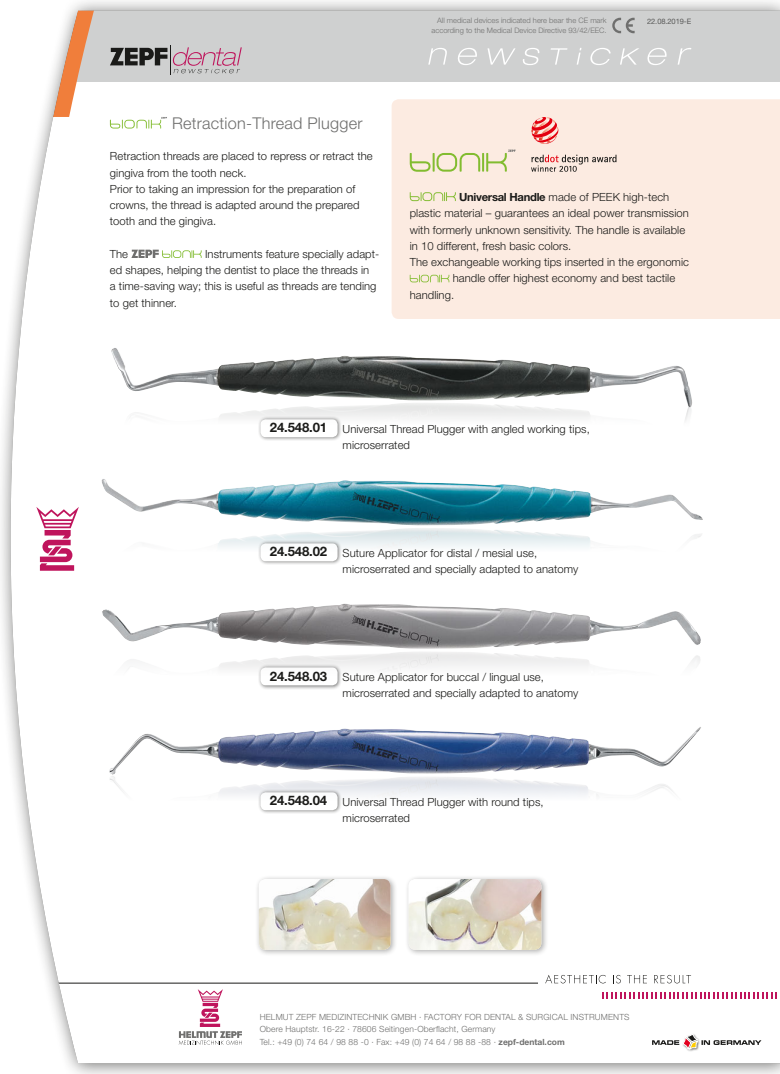
<style>
.page{position:relative;width:780px;height:1074px;background:#fff}
.page>*{position:absolute;margin:0;border:0;box-sizing:border-box;transform-origin:0 0}
.t1{font:300 16.25px "Helvetica Neue LT Pro";letter-spacing:.015em;color:#6f6f6e}
.t2{font:700 13.12px "Helvetica Neue LT Pro";letter-spacing:-.01em;color:#1a1a18}
.t3{font:300 11.25px/16.2px "Helvetica Neue LT Pro";letter-spacing:.005em;color:#1a1a18}
.t4{font:300 8.5px/12.5px "Helvetica Neue LT Pro";letter-spacing:.015em;color:#6f6f6e}
.t5{font:300 7.5px "Helvetica Neue LT Pro";letter-spacing:.005em;color:#6f6f6e}
.t6{font:7.5px "Helvetica Neue LT Pro";letter-spacing:-.01em;color:#6f6f6e}
.s1{font-weight:700}
</style>
<div class="page">
<div style="left:0;top:0;width:780px;height:1074px;background:#1a1a18;opacity:.6"></div>
<p class="t5" style="left:437px;top:16px;width:171px">All medical devices indicated here bear the CE mark</p>
<p class="t6" style="left:647px;top:17px;width:46px">22.08.2019-E</p>
<p class="t5" style="left:431px;top:26px;width:177px">according to the Medical Device Directive 93/42/EEC.</p>
<h1 class="t1" style="left:172px;top:113px;width:192px">Retraction-Thread Plugger</h1>
<p class="t3" style="left:110px;top:148px;width:264px">Retraction threads are placed to repress or retract the gingiva from the tooth neck.<br>Prior to taking an impression for the preparation of crowns, the thread is adapted around the prepared tooth and the gingiva.</p>
<p class="t3" style="left:110px;top:246px;width:20px">The</p>
<p class="t3" style="left:110px;top:246px;width:271px;text-indent:95px">Instruments feature specially adapt&shy;ed shapes, helping the dentist to place the threads in<br>a time-saving way; this is useful as threads are tending to get thinner.</p>
<p class="t3" style="left:459px;top:189px;width:212px"><span class="s1">Universal Handle</span> made of PEEK high-tech</p>
<p class="t3" style="left:409px;top:205px;width:281px">plastic material – guarantees an ideal power transmission</p>
<p class="t3" style="left:409px;top:221px;width:277px">with formerly unknown sensitivity. The handle is available</p>
<p class="t3" style="left:409px;top:237px;width:163px">in 10 different, fresh basic colors.</p>
<p class="t3" style="left:409px;top:254px;width:281px">The exchangeable working tips inserted in the ergonomic</p>
<p class="t3" style="left:453px;top:270px;width:224px">handle offer highest economy and best tactile</p>
<p class="t3" style="left:410px;top:286px;width:46px">handling.</p>
<p class="t2" style="left:270px;top:419px;width:59px">24.548.01</p>
<p class="t3" style="left:342px;top:420px;width:248px">Universal Thread Plugger with angled working tips, microserrated</p>
<p class="t2" style="left:270px;top:543px;width:59px">24.548.02</p>
<p class="t3" style="left:342px;top:544px;width:237px">Suture Applicator for distal / mesial use, microserrated and specially adapted to anatomy</p>
<p class="t2" style="left:270px;top:668px;width:59px">24.548.03</p>
<p class="t3" style="left:342px;top:668px;width:237px">Suture Applicator for buccal / lingual use, microserrated and specially adapted to anatomy</p>
<p class="t2" style="left:270px;top:792px;width:59px">24.548.04</p>
<p class="t3" style="left:342px;top:793px;width:202px">Universal Thread Plugger with round tips, microserrated</p>
<p class="t4" style="left:260px;top:1010px;width:371px">HELMUT ZEPF MEDIZINTECHNIK GMBH · FACTORY FOR DENTAL &amp; SURGICAL INSTRUMENTS<br>Obere Hauptstr. 16-22 · 78606 Seitingen-Oberflacht, Germany<br>Tel.: +49 (0) 74 64 / 98 88 -0 · Fax: +49 (0) 74 64 / 98 88 -88 · <span class="s1">zepf-dental.com</span></p>
</div>
